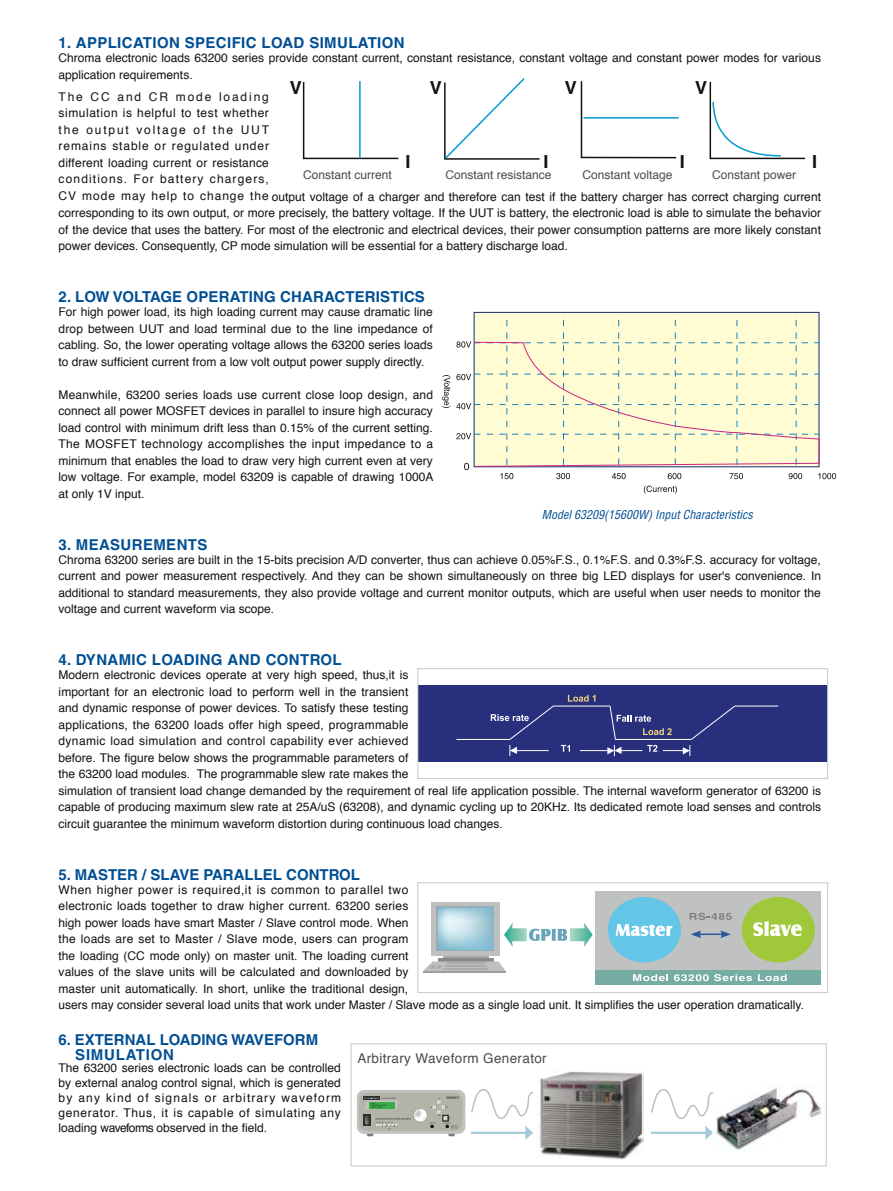
<style>
.page{position:relative;width:893px;height:1191px;background:#fff}
.page>*{position:absolute;margin:0;border:0;box-sizing:border-box;transform-origin:0 0}
.t1{font:700 18px "Helvetica";color:#121212}
.t2{font:700 15px "Helvetica";color:#004f93}
.t3{font:13.5px "Helvetica";letter-spacing:.025em;color:#494c4b}
.t4{font:12px/16.5px "Helvetica";color:#121212;text-align:justify}
.t5{font:12px "Helvetica";color:#494c4b}
.t6{font:italic condensed 12px "Helvetica";color:#004f93}
</style>
<div class="page">
<svg style="left:302px;top:82px;width:97px;height:78px"></svg>
<hr style="left:359px;top:81px;width:2px;height:77px;background:#009ccd">
<svg style="left:444px;top:78px;width:96px;height:82px"></svg>
<svg style="left:580px;top:81px;width:97px;height:78px"></svg>
<hr style="left:583px;top:117px;width:96px;height:2px;background:#009ccd">
<svg style="left:709px;top:82px;width:97px;height:78px"></svg>
<div style="left:595px;top:891px;width:225px;height:81px;background:#c0c2c2"></div>
<div style="left:595px;top:970px;width:225px;height:15px;background:#75aca3"></div>
<div style="left:742px;top:897px;width:73px;height:65px;background:#9fc83b;border-radius:50%"></div>
<div style="left:608px;top:897px;width:73px;height:65px;background:#63c6e6;border-radius:50%"></div>
<svg style="left:753px;top:921px;width:49px;height:15px"></svg>
<svg style="left:615px;top:924px;width:57px;height:12px"></svg>
<svg style="left:633px;top:974px;width:35px;height:7px"></svg>
<svg style="left:674px;top:974px;width:78px;height:7px"></svg>
<svg style="left:758px;top:974px;width:29px;height:7px"></svg>
<svg style="left:690px;top:912px;width:42px;height:8px"></svg>
<svg style="left:504px;top:922px;width:89px;height:25px"></svg>
<div style="left:431px;top:902px;width:68px;height:53px;background:#bdc0bf"></div>
<svg style="left:436px;top:906px;width:58px;height:45px"></svg>
<svg style="left:437px;top:907px;width:57px;height:43px"></svg>
<hr style="left:444px;top:956px;width:45px;height:4px;background:#a5a7a7">
<hr style="left:438px;top:958px;width:56px;height:4px;background:#878a89">
<hr style="left:423px;top:971px;width:83px;height:1px;background:#9c9f9e">
<svg style="left:423px;top:961px;width:83px;height:10px"></svg>
<div style="left:417px;top:882px;width:411px;height:111px;border:1px solid #c9cccb"></div>
<svg style="left:644px;top:485px;width:33px;height:9px"></svg>
<svg style="left:442px;top:375px;width:8px;height:33px"></svg>
<svg style="left:456px;top:313px;width:380px;height:166px"></svg>
<img style="left:716px;top:1085px;width:106px;height:66px">
<div style="left:350px;top:1043px;width:477px;height:123px;border:1px solid #c9cccb"></div>
<img style="left:539px;top:1070px;width:105px;height:89px">
<div style="left:357px;top:1090px;width:108px;height:43px;background:#c0c2c2;border-radius:7px"></div>
<div style="left:359px;top:1093px;width:103px;height:37px;background:#b2b4a8;border-radius:8px"></div>
<div style="left:363px;top:1114px;width:8px;height:12px;background:#2d2f2e"></div>
<hr style="left:363px;top:1096px;width:17px;height:3px;background:#2d2f2e">
<svg style="left:364px;top:1096px;width:94px;height:40px"></svg>
<svg style="left:471px;top:1089px;width:63px;height:51px"></svg>
<svg style="left:651px;top:1089px;width:63px;height:51px"></svg>
<div style="left:418px;top:685px;width:410px;height:76px;background:#28307d"></div>
<hr style="left:456px;top:739px;width:54px;height:1px;background:#fff">
<hr style="left:553px;top:705px;width:57px;height:1px;background:#fff">
<hr style="left:735px;top:705px;width:43px;height:1px;background:#fff">
<svg style="left:561px;top:695px;width:175px;height:61px"></svg>
<svg style="left:491px;top:705px;width:63px;height:51px"></svg>
<div style="left:417px;top:668px;width:411px;height:111px;border:1px solid #c9cccb"></div>
<hr style="left:699px;top:933px;width:24px;height:2px;background:#285999">
<svg style="left:691px;top:930px;width:10px;height:8px"></svg>
<svg style="left:720px;top:930px;width:11px;height:8px"></svg>
<p class="t2" style="left:59px;top:34px;width:39px">1. APPLICATION</p>
<p class="t2" style="left:185px;top:34px;width:10px">SPECI</p>
<p class="t2" style="left:232px;top:34px;width:42px">FIC LOAD</p>
<p class="t2" style="left:309px;top:34px;width:11px">SIMULATION</p>
<p class="t4" style="left:59px;top:49px;width:764px">Chroma electronic loads 63200 series provide constant current, constant resistance, constant voltage and constant power modes for various application requirements.</p>
<h1 class="t1" style="left:290px;top:76px;width:14px">V</h1>
<h1 class="t1" style="left:695px;top:76px;width:14px">V</h1>
<h1 class="t1" style="left:430px;top:77px;width:14px">V</h1>
<h1 class="t1" style="left:565px;top:77px;width:14px">V</h1>
<p class="t4" style="left:59px;top:88px;width:212px">The CC and CR mode loading simulation is helpful to test whether the output voltage of the UUT remains stable or regulated under different loading current or resistance conditions. For battery chargers,</p>
<h1 class="t1" style="left:405px;top:150px;width:7px">I</h1>
<h1 class="t1" style="left:543px;top:150px;width:7px">I</h1>
<h1 class="t1" style="left:680px;top:150px;width:7px">I</h1>
<h1 class="t1" style="left:812px;top:150px;width:7px">I</h1>
<p class="t5" style="left:303px;top:164px;width:90px">Constant current</p>
<p class="t5" style="left:445px;top:164px;width:108px">Constant resistance</p>
<p class="t5" style="left:582px;top:164px;width:92px">Constant voltage</p>
<p class="t5" style="left:712px;top:164px;width:86px">Constant power</p>
<p class="t4" style="left:59px;top:188px;width:764px">CV mode may help to change the output voltage of a charger and therefore can test if the battery charger has correct charging current corresponding to its own output, or more precisely, the battery voltage. If the UUT is battery, the electronic load is able to simulate the behavior of the device that uses the battery. For most of the electronic and electrical devices, their power consumption patterns are more likely constant power devices. Consequently, CP mode simulation will be essential for a battery discharge load.</p>
<p class="t2" style="left:59px;top:288px;width:66px">2. LOW VOLTAGE</p>
<p class="t2" style="left:187px;top:288px;width:11px">OPERATING</p>
<p class="t2" style="left:280px;top:288px;width:11px">CHARACTERISTICS</p>
<p class="t4" style="left:59px;top:303px;width:376px">For high power load, its high loading current may cause dramatic line drop between UUT and load terminal due to the line impedance of cabling. So, the lower operating voltage allows the 63200 series loads to draw sufficient current from a low volt output power supply directly.</p>
<p class="t4" style="left:59px;top:386px;width:376px">Meanwhile, 63200 series loads use current close loop design, and connect all power MOSFET devices in parallel to insure high accuracy load control with minimum drift less than 0.15% of the current setting.<br>The MOSFET technology accomplishes the input impedance to a minimum that enables the load to draw very high current even at very low voltage. For example, model 63209 is capable of drawing 1000A at only 1V input.</p>
<p class="t2" style="left:59px;top:535px;width:42px">3. MEASUREMENTS</p>
<p class="t4" style="left:59px;top:551px;width:764px">Chroma 63200 series are built in the 15-bits precision A/D converter, thus can achieve 0.05%F.S., 0.1%F.S. and 0.3%F.S. accuracy for voltage, current and power measurement respectively. And they can be shown simultaneously on three big LED displays for user's convenience. In additional to standard measurements, they also provide voltage and current monitor outputs, which are useful when user needs to monitor the voltage and current waveform via scope.</p>
<p class="t2" style="left:59px;top:651px;width:49px">4. DYNAMIC</p>
<p class="t2" style="left:152px;top:651px;width:11px">LOADING</p>
<p class="t2" style="left:228px;top:651px;width:12px">AND</p>
<p class="t2" style="left:266px;top:651px;width:12px">CONTROL</p>
<p class="t4" style="left:59px;top:666px;width:764px;text-align:left">Modern electronic devices operate at very high speed, thus,it is<br>important for an electronic load to perform well in the transient<br>and dynamic response of power devices. To satisfy these testing<br>applications, the 63200 loads offer high speed, programmable<br>dynamic load simulation and control capability ever achieved<br>before. The figure below shows the programmable parameters of<br>the 63200 load modules. The programmable slew rate makes the<br>simulation of transient load change demanded by the requirement of real life application possible. The internal waveform generator of 63200 is capable of producing maximum slew rate at 25A/uS (63208), and dynamic cycling up to 20KHz. Its dedicated remote load senses and controls circuit guarantee the minimum waveform distortion during continuous load changes.</p>
<p class="t2" style="left:59px;top:865px;width:40px">5. MASTER</p>
<p class="t2" style="left:142px;top:865px;width:29px">/ SLAVE</p>
<p class="t2" style="left:204px;top:865px;width:11px">PARALLEL</p>
<p class="t2" style="left:286px;top:865px;width:12px">CONTROL</p>
<p class="t4" style="left:59px;top:881px;width:747px;text-align:left">When higher power is required,it is common to parallel two<br>electronic loads together to draw higher current. 63200 series<br>high power loads have smart Master / Slave control mode. When<br>the loads are set to Master / Slave mode, users can program<br>the loading (CC mode only) on master unit. The loading current<br>values of the slave units will be calculated and downloaded by<br>master unit automatically. In short, unlike the traditional design,<br>users may consider several load units that work under Master / Slave mode as a single load unit. It simplifies the user operation dramatically.</p>
<p class="t2" style="left:59px;top:1030px;width:48px">6. EXTERNAL</p>
<p class="t2" style="left:160px;top:1030px;width:11px">LOADING</p>
<p class="t2" style="left:231px;top:1030px;width:24px">WAVE</p>
<p class="t2" style="left:274px;top:1030px;width:22px">FORM</p>
<p class="t2" style="left:75px;top:1045px;width:11px">SIMULATION</p>
<p class="t4" style="left:59px;top:1060px;width:284px;line-height:15px">The 63200 series electronic loads can be controlled by external analog control signal, which is generated by any kind of signals or arbitrary waveform generator. Thus, it is capable of simulating any loading waveforms observed in the field.</p>
<p class="t6" style="left:542px;top:507px;width:212px">Model 63209(15600W) Input Characteristics</p>
<p class="t3" style="left:357px;top:1047px;width:191px">Arbitrary Waveform Generator</p>
</div>
